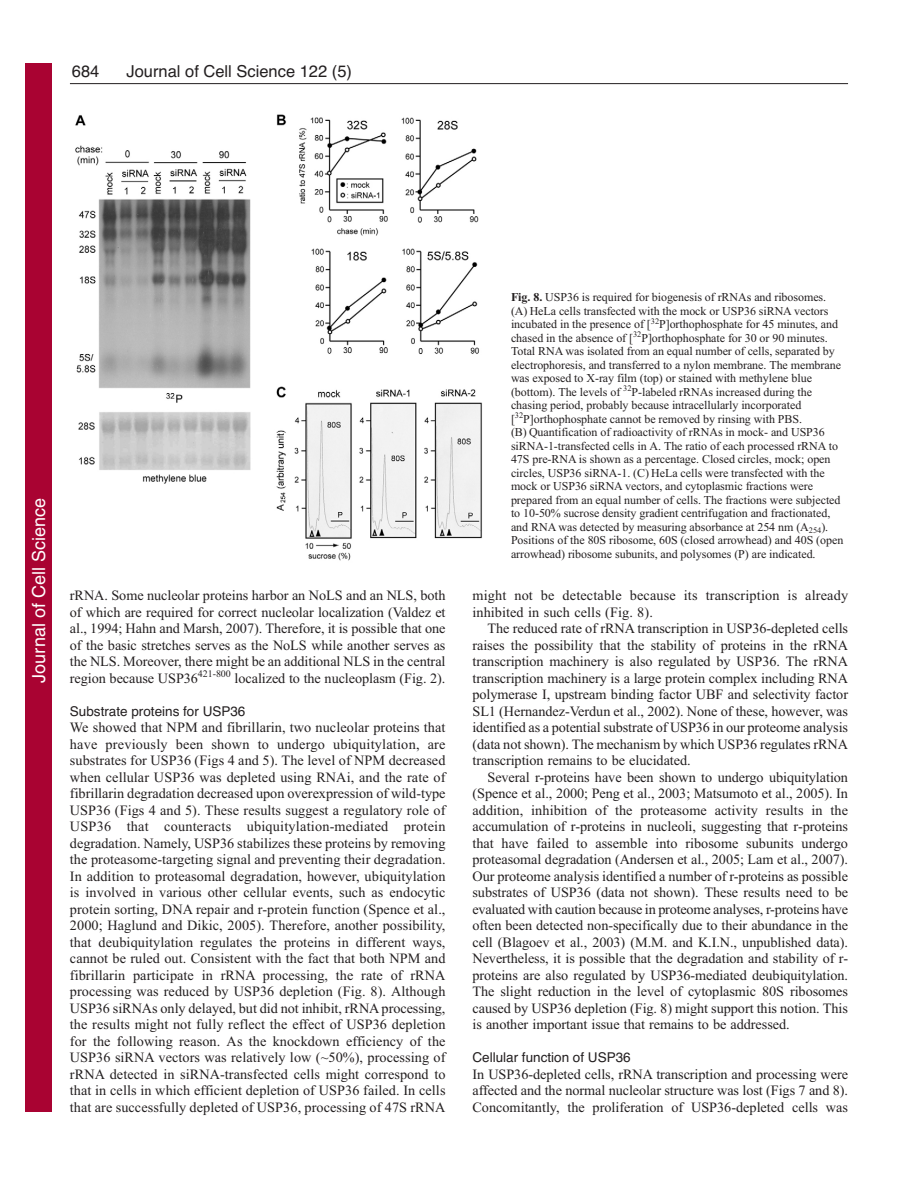
<style>
.page{position:relative;width:918px;height:1188px;background:#fff}
.page>*{position:absolute;margin:0;border:0;box-sizing:border-box;transform-origin:0 0}
.t1{font:18px "Helvetica";color:#fff}
.t2{font:16.5px "Helvetica";color:#231f20}
.t3{font:14.25px/16.5px "Times New Roman";color:#231f20;text-align:justify}
.t4{font:13.5px "Helvetica";color:#231f20}
.t5{font:12px/13.5px "Times New Roman";letter-spacing:-.005em;color:#231f20}
.s1{font-weight:700}
</style>
<div class="page">
<hr style="left:70px;top:83px;width:778px;height:1px;background:#231f20">
<img style="left:75px;top:114px;width:407px;height:447px">
<div style="left:26px;top:64px;width:26px;height:1048px;background:#a90332"></div>
<p class="t2" style="left:72px;top:65px;width:29px">684</p>
<p class="t2" style="left:127px;top:65px;width:227px">Journal of Cell Science 122 (5)</p>
<p class="t1" style="left:28px;top:683px;width:186px;rotate:-90deg">Journal of Cell Science</p>
<p class="t3" style="left:70px;top:588px;width:377px">rRNA. Some nucleolar proteins harbor an NoLS and an NLS, both of which are required for correct nucleolar localization (Valdez et al., 1994; Hahn and Marsh, 2007). Therefore, it is possible that one of the basic stretches serves as the NoLS while another serves as the NLS. Moreover, there might be an additional NLS in the central region because USP36<sup>421-800</sup> localized to the nucleoplasm (Fig. 2).</p>
<p class="t4" style="left:70px;top:706px;width:177px">Substrate proteins for USP36</p>
<p class="t3" style="left:70px;top:720px;width:377px">We showed that NPM and fibrillarin, two nucleolar proteins that have previously been shown to undergo ubiquitylation, are substrates for USP36 (Figs 4 and 5). The level of NPM decreased when cellular USP36 was depleted using RNAi, and the rate of fibrillarin degradation decreased upon overexpression of wild-type USP36 (Figs 4 and 5). These results suggest a regulatory role of USP36 that counteracts ubiquitylation-mediated protein degradation. Namely, USP36 stabilizes these proteins by removing the proteasome-targeting signal and preventing their degradation.<br>In addition to proteasomal degradation, however, ubiquitylation is involved in various other cellular events, such as endocytic protein sorting, DNA repair and r-protein function (Spence et al., 2000; Haglund and Dikic, 2005). Therefore, another possibility, that deubiquitylation regulates the proteins in different ways, cannot be ruled out. Consistent with the fact that both NPM and fibrillarin participate in rRNA processing, the rate of rRNA processing was reduced by USP36 depletion (Fig. 8). Although USP36 siRNAs only delayed, but did not inhibit, rRNA processing, the results might not fully reflect the effect of USP36 depletion for the following reason. As the knockdown efficiency of the USP36 siRNA vectors was relatively low (~50%), processing of rRNA detected in siRNA-transfected cells might correspond to that in cells in which efficient depletion of USP36 failed. In cells that are successfully depleted of USP36, processing of 47S rRNA</p>
<p class="t5" style="left:511px;top:292px;width:334px"><span class="s1">Fig. 8.</span> USP36 is required for biogenesis of rRNAs and ribosomes. (A) HeLa cells transfected with the mock or USP36 siRNA vectors incubated in the presence of [<sup>32</sup>P]orthophosphate for 45 minutes, and chased in the absence of [<sup>32</sup>P]orthophosphate for 30 or 90 minutes.<br>Total RNA was isolated from an equal number of cells, separated by electrophoresis, and transferred to a nylon membrane. The membrane was exposed to X-ray film (top) or stained with methylene blue (bottom). The levels of <sup>32</sup>P-labeled rRNAs increased during the chasing period, probably because intracellularly incorporated [<sup>32</sup>P]orthophosphate cannot be removed by rinsing with PBS.<br>(B) Quantification of radioactivity of rRNAs in mock- and USP36 siRNA-1-transfected cells in A. The ratio of each processed rRNA to 47S pre-RNA is shown as a percentage. Closed circles, mock; open circles, USP36 siRNA-1. (C) HeLa cells were transfected with the mock or USP36 siRNA vectors, and cytoplasmic fractions were prepared from an equal number of cells. The fractions were subjected to 10-50% sucrose density gradient centrifugation and fractionated, and RNA was detected by measuring absorbance at 254 nm (A<sub>254</sub>).<br>Positions of the 80S ribosome, 60S (closed arrowhead) and 40S (open arrowhead) ribosome subunits, and polysomes (P) are indicated.</p>
<p class="t3" style="left:472px;top:588px;width:377px">might not be detectable because its transcription is already inhibited in such cells (Fig. 8).</p>
<p class="t3" style="left:472px;top:621px;width:377px;text-indent:15px">The reduced rate of rRNA transcription in USP36-depleted cells raises the possibility that the stability of proteins in the rRNA transcription machinery is also regulated by USP36. The rRNA transcription machinery is a large protein complex including RNA polymerase I, upstream binding factor UBF and selectivity factor SL1 (Hernandez-Verdun et al., 2002). None of these, however, was identified as a potential substrate of USP36 in our proteome analysis (data not shown). The mechanism by which USP36 regulates rRNA transcription remains to be elucidated.</p>
<p class="t3" style="left:472px;top:770px;width:377px;text-indent:15px">Several r-proteins have been shown to undergo ubiquitylation (Spence et al., 2000; Peng et al., 2003; Matsumoto et al., 2005). In addition, inhibition of the proteasome activity results in the accumulation of r-proteins in nucleoli, suggesting that r-proteins that have failed to assemble into ribosome subunits undergo proteasomal degradation (Andersen et al., 2005; Lam et al., 2007).<br>Our proteome analysis identified a number of r-proteins as possible substrates of USP36 (data not shown). These results need to be evaluated with caution because in proteome analyses, r-proteins have often been detected non-specifically due to their abundance in the cell (Blagoev et al., 2003) (M.M. and K.I.N., unpublished data).<br>Nevertheless, it is possible that the degradation and stability of r&shy;proteins are also regulated by USP36-mediated deubiquitylation.<br>The slight reduction in the level of cytoplasmic 80S ribosomes caused by USP36 depletion (Fig. 8) might support this notion. This is another important issue that remains to be addressed.</p>
<p class="t4" style="left:472px;top:1052px;width:160px">Cellular function of USP36</p>
<p class="t3" style="left:472px;top:1067px;width:377px">In USP36-depleted cells, rRNA transcription and processing were affected and the normal nucleolar structure was lost (Figs 7 and 8).<br>Concomitantly, the proliferation of USP36-depleted cells was</p>
</div>
